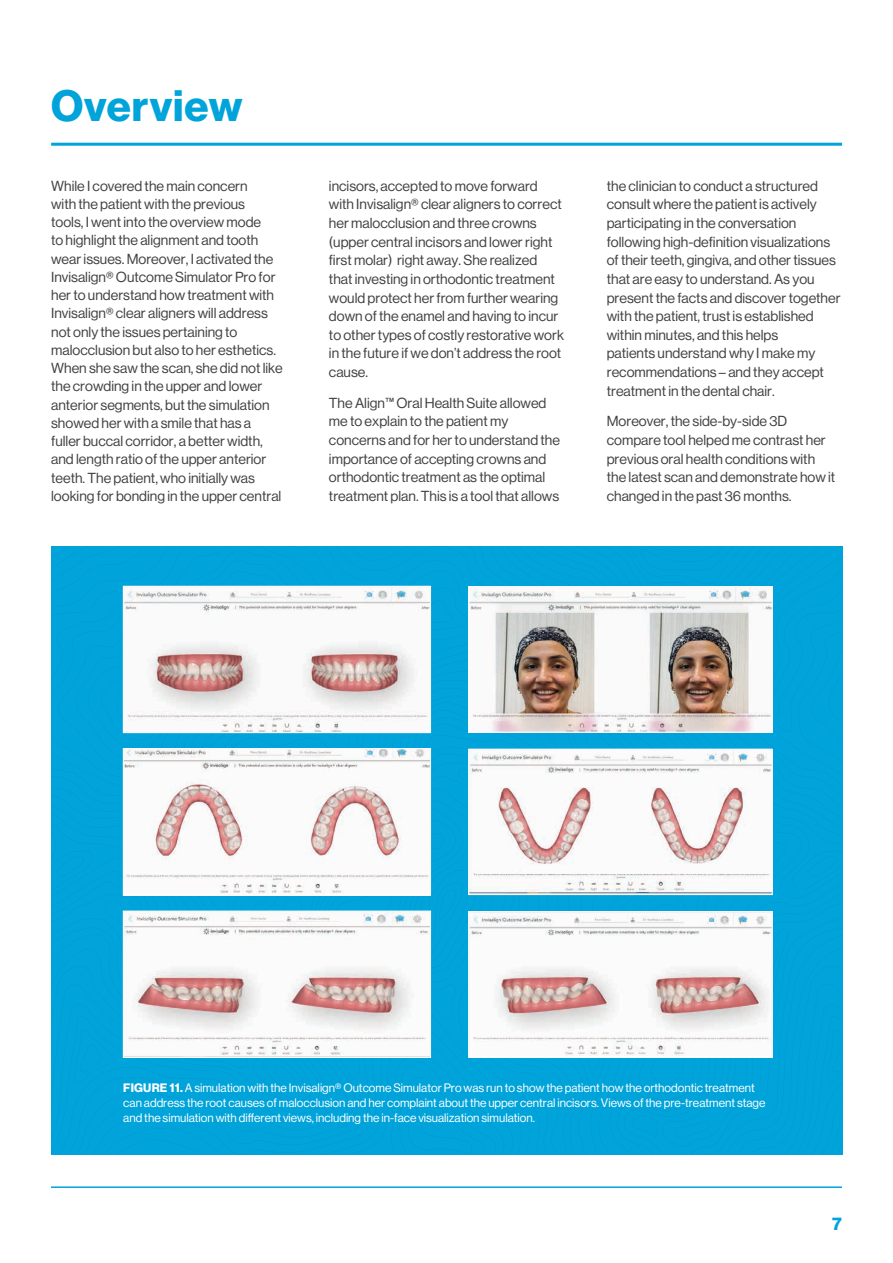
<style>
.page{position:relative;width:893px;height:1263px;background:#fff}
.page>*{position:absolute;margin:0;border:0;box-sizing:border-box;transform-origin:0 0}
.t1{font:43.05px "N Haas Grotesk DS Pro 75 Bd";letter-spacing:.02em;color:#00a4da}
.t2{font:18px "N Haas Grotesk DS Pro 75 Bd";color:#00a4da}
.t3{font:14.25px/18.6px "N Haas Grotesk DS Pro 55 Rg";color:#414142}
.t4{font:12px/15px "N Haas Grotesk DS Pro 55 Rg";color:#fff}
.s1{font-family:"N Haas Grotesk DS Pro 75 Bd"}
</style>
<div class="page">
<hr style="left:51px;top:1186px;width:791px;height:2px;background:#00a4da">
<div style="left:51px;top:546px;width:791px;height:608px;background:#00a4da"></div>
<hr style="left:51px;top:143px;width:791px;height:3px;background:#00a4da">
<img style="left:125px;top:588px;width:304px;height:143px">
<div style="left:123px;top:586px;width:308px;height:147px;border:1px solid #fff"></div>
<img style="left:125px;top:750px;width:304px;height:143px">
<div style="left:123px;top:748px;width:308px;height:147px;border:1px solid #fff"></div>
<img style="left:125px;top:913px;width:304px;height:143px">
<div style="left:123px;top:911px;width:308px;height:147px;border:1px solid #fff"></div>
<img style="left:470px;top:588px;width:300px;height:142px">
<div style="left:468px;top:586px;width:304px;height:146px;border:1px solid #fff"></div>
<img style="left:470px;top:751px;width:300px;height:142px">
<div style="left:468px;top:749px;width:304px;height:146px;border:1px solid #fff"></div>
<img style="left:470px;top:913px;width:300px;height:142px">
<div style="left:468px;top:911px;width:304px;height:146px;border:1px solid #fff"></div>
<h1 class="t1" style="left:51px;top:81px;width:193px">Overview</h1>
<p class="t3" style="left:51px;top:177px;width:233px">While I covered the main concern<br>with the patient with the previous<br>tools, I went into the overview mode<br>to highlight the alignment and tooth wear issues. Moreover, I activated the Invisalign® Outcome Simulator Pro for her to understand how treatment with Invisalign® clear aligners will address not only the issues pertaining to malocclusion but also to her esthetics.<br>When she saw the scan, she did not like the crowding in the upper and lower anterior segments, but the simulation showed her with a smile that has a fuller buccal corridor, a better width, and length ratio of the upper anterior teeth. The patient, who initially was looking for bonding in the upper central</p>
<p class="t3" style="left:329px;top:177px;width:237px">incisors, accepted to move forward with Invisalign® clear aligners to correct her malocclusion and three crowns (upper central incisors and lower right first molar) right away. She realized that investing in orthodontic treatment would protect her from further wearing down of the enamel and having to incur to other types of costly restorative work in the future if we don’t address the root cause.</p>
<p class="t3" style="left:329px;top:393px;width:233px">The Align™ Oral Health Suite allowed me to explain to the patient my concerns and for her to understand the importance of accepting crowns and orthodontic treatment as the optimal treatment plan. This is a tool that allows</p>
<p class="t3" style="left:607px;top:177px;width:235px">the clinician to conduct a structured consult where the patient is actively participating in the conversation following high-definition visualizations of their teeth, gingiva, and other tissues that are easy to understand. As you present the facts and discover together with the patient, trust is established within minutes, and this helps<br>patients understand why I make my recommendations – and they accept treatment in the dental chair.</p>
<p class="t3" style="left:607px;top:412px;width:230px">Moreover, the side-by-side 3D compare tool helped me contrast her previous oral health conditions with the latest scan and demonstrate how it changed in the past 36 months.</p>
<p class="t4" style="left:123px;top:1080px;width:644px"><span class="s1">FIGURE 11.</span> A simulation with the Invisalign® Outcome Simulator Pro was run to show the patient how the orthodontic treatment can address the root causes of malocclusion and her complaint about the upper central incisors. Views of the pre-treatment stage and the simulation with different views, including the in-face visualization simulation.</p>
<p class="t2" style="left:832px;top:1213px;width:11px">7</p>
</div>
